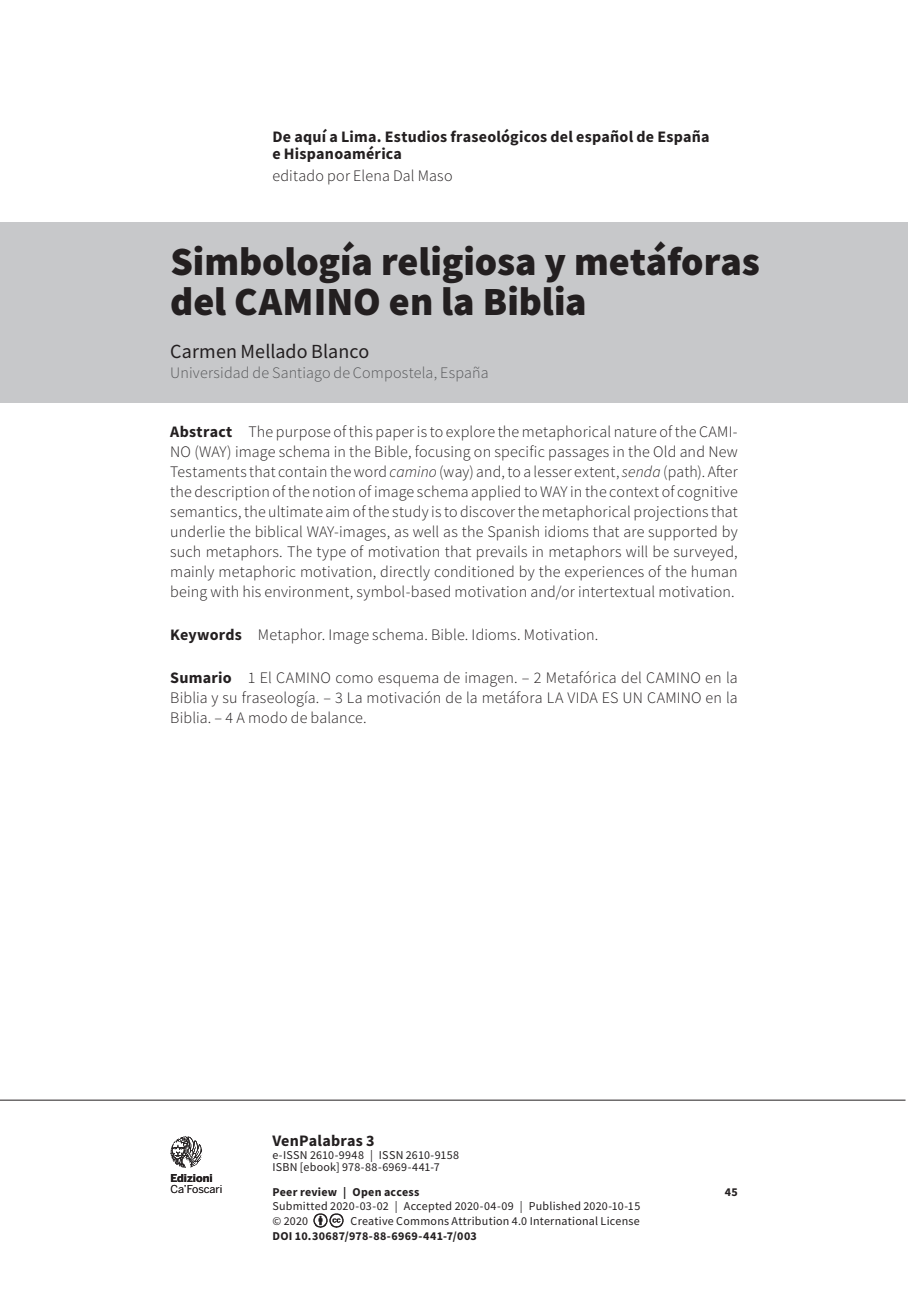
<style>
.page{position:relative;width:908px;height:1304px;background:#fff}
.page>*{position:absolute;margin:0;border:0;box-sizing:border-box;transform-origin:0 0}
.t1{font:900 40px/40px "Source Sans Pro";color:#231f20}
.t2{font:20px "Source Sans Pro";letter-spacing:.005em;color:#231f20}
.t3{font:300 16px/20px "Source Sans Pro";letter-spacing:.01em;color:#231f20;text-align:justify}
.t4{font:700 16px/17px "Source Sans Pro";letter-spacing:.015em;color:#231f20}
.t5{font:300 16px "Source Sans Pro";letter-spacing:.01em;color:#57585a}
.t6{font:12px/12.4px "Source Sans Pro";letter-spacing:.02em;color:#231f20}
.t7{font:700 12px "Source Sans Pro";letter-spacing:.025em;color:#231f20}
.t8{font:10.8px "Benton Sans";letter-spacing:-.01em;color:#231f20}
.t9{font:700 10.8px "Benton Sans";color:#231f20}
.s1{font-weight:700}
.s2{font-style:italic}
</style>
<div class="page">
<img style="left:313px;top:1213px;width:31px;height:15px">
<hr style="left:0;top:1100px;width:905px;height:1px;background:#231f20">
<svg style="left:170px;top:1136px;width:32px;height:32px"></svg>
<div style="left:0;top:223px;width:907px;height:180px;background:#c7c8ca"></div>
<p class="t4" style="left:272px;top:128px;width:438px">De aquí a Lima. Estudios fraseológicos del español de España e Hispanoamérica</p>
<p class="t3" style="left:272px;top:166px;width:182px">editado por Elena Dal Maso</p>
<h1 class="t1" style="left:170px;top:241px;width:590px">Simbología religiosa y metáforas del CAMINO en la Biblia</h1>
<p class="t2" style="left:170px;top:339px;width:200px">Carmen Mellado Blanco</p>
<p class="t5" style="left:170px;top:363px;width:320px">Universidad de Santiago de Compostela, España</p>
<p class="t3" style="left:170px;top:422px;width:568px"><span class="s1">Abstract</span> The purpose of this paper is to explore the metaphorical nature of the CAMI-NO (WAY) image schema in the Bible, focusing on specific passages in the Old and New Testaments that contain the word <span class="s2">camino</span> (way) and, to a lesser extent, <span class="s2">senda</span> (path). After the description of the notion of image schema applied to WAY in the context of cognitive semantics, the ultimate aim of the study is to discover the metaphorical projections that underlie the biblical WAY-images, as well as the Spanish idioms that are supported by such metaphors. The type of motivation that prevails in metaphors will be surveyed, mainly metaphoric motivation, directly conditioned by the experiences of the human being with his environment, symbol-based motivation and/or intertextual motivation.</p>
<p class="t3" style="left:170px;top:625px;width:429px"><span class="s1">Keywords</span> Metaphor. Image schema. Bible. Idioms. Motivation.</p>
<p class="t3" style="left:170px;top:667px;width:568px"><span class="s1">Sumario</span> 1 El CAMINO como esquema de imagen. – 2 Metafórica del CAMINO en la Biblia y su fraseología. – 3 La motivación de la metáfora LA VIDA ES UN CAMINO en la Biblia. – 4 A modo de balance.</p>
<p class="t9" style="left:170px;top:1171px;width:44px">Edizioni</p>
<p class="t8" style="left:170px;top:1183px;width:53px">Ca’Foscari</p>
<p class="t4" style="left:272px;top:1132px;width:104px">VenPalabras 3</p>
<p class="t6" style="left:272px;top:1149px;width:188px">e-ISSN 2610-9948 | ISSN 2610-9158<br>ISBN [ebook] 978-88-6969-441-7</p>
<p class="t7" style="left:272px;top:1184px;width:149px">Peer review | Open access</p>
<p class="t7" style="left:724px;top:1184px;width:15px">45</p>
<p class="t6" style="left:272px;top:1198px;width:369px;line-height:15.4px">Submitted 2020-03-02 | Accepted 2020-04-09 | Published 2020-10-15 © 2020</p>
<p class="t6" style="left:350px;top:1215px;width:290px">Creative Commons Attribution 4.0 International License</p>
<p class="t7" style="left:272px;top:1227px;width:206px">DOI 10.30687/978-88-6969-441-7/003</p>
</div>
